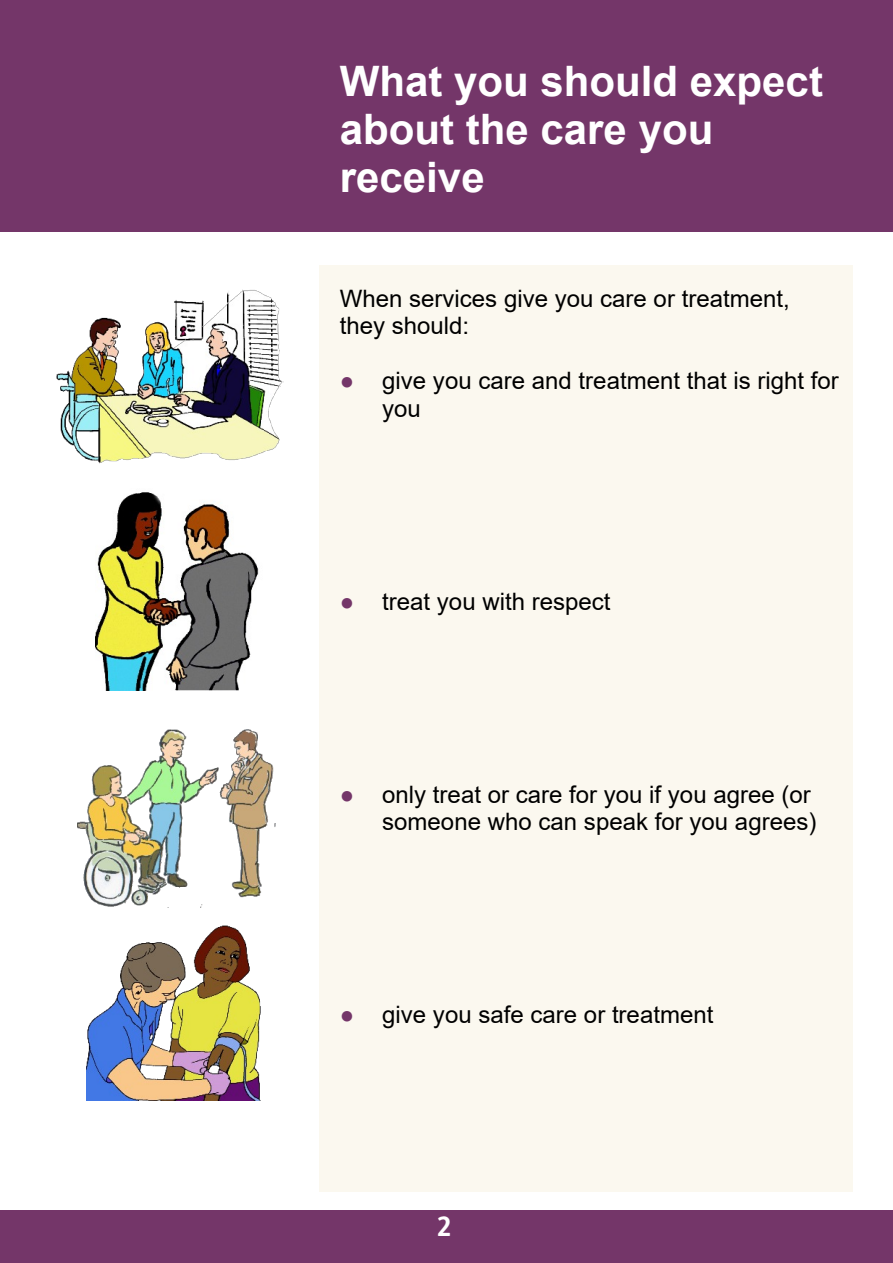
<style>
.page{position:relative;width:893px;height:1263px;background:#fff}
.page>*{position:absolute;margin:0;border:0;box-sizing:border-box;transform-origin:0 0}
.t1{font:700 42px/48.2px "Arial";color:#fff}
.t2{font:700 27px "FS Me";color:#fff}
.t3{font:24px/27.6px "Arial";color:#000}
.s1{font-family:"Times New Roman";color:#743669}
</style>
<div class="page">
<div style="left:0;top:1210px;width:893px;height:53px;background:#743669"></div>
<div style="left:320px;top:265px;width:533px;height:927px;background:#fbf8ef"></div>
<div style="left:0;top:0;width:893px;height:232px;background:#743669"></div>
<img style="left:96px;top:492px;width:163px;height:199px">
<img style="left:77px;top:729px;width:198px;height:178px">
<img style="left:56px;top:290px;width:228px;height:174px">
<img style="left:87px;top:925px;width:174px;height:175px">
<h1 class="t1" style="left:340px;top:61px;width:485px">What you should expect about the care you receive</h1>
<p class="t3" style="left:340px;top:287px;width:452px">When services give you care or treatment, they should:</p>
<p class="t3" style="left:382px;top:369px;width:458px;text-indent:-43px"><span class="s1">●</span> give you care and treatment that is right for you</p>
<p class="t3" style="left:340px;top:590px;width:272px"><span class="s1">●</span> treat you with respect</p>
<p class="t3" style="left:340px;top:782px;width:478px;text-align:right"><span class="s1">●</span> only treat or care for you if you agree (or someone who can speak for you agrees)</p>
<p class="t3" style="left:340px;top:1003px;width:375px"><span class="s1">●</span> give you safe care or treatment</p>
<p class="t2" style="left:436px;top:1216px;width:17px">2</p>
</div>
